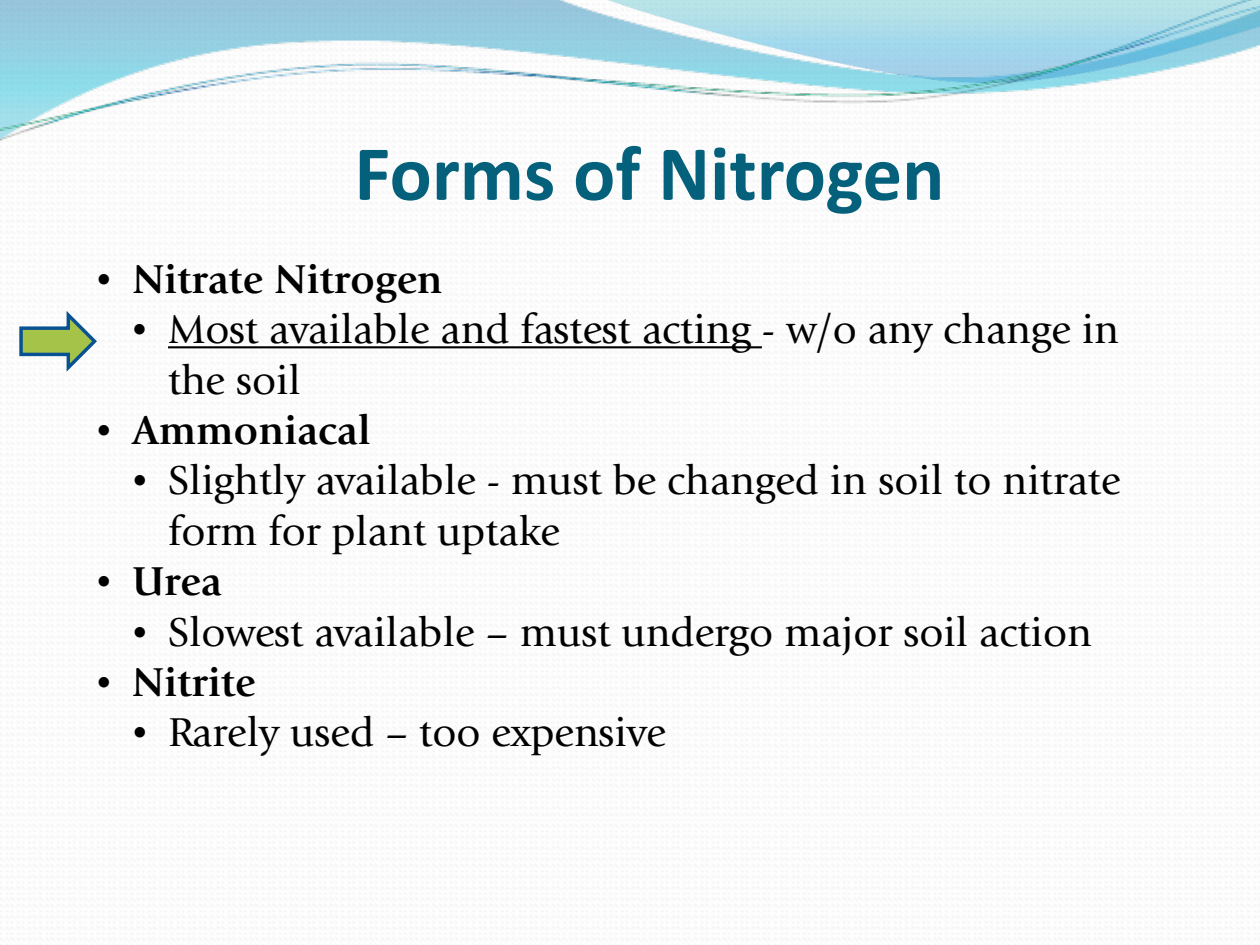
<style>
.page{position:relative;width:1260px;height:945px;background:#fff}
.page>*{position:absolute;margin:0;border:0;box-sizing:border-box;transform-origin:0 0}
.t1{font:700 78.75px "Calibri";color:#05617b}
.t2{font:42px/50.4px "Giovanni Std";color:#000}
.t3{font:700 42px "Giovanni Std";color:#000}
.s1{font-family:"Times New Roman";font-weight:400}
.s2{font-family:"Times New Roman"}
</style>
<div class="page">
<img style="left:0;top:0;width:1258px;height:141px">
<img style="left:0;top:7px;width:1260px;height:125px">
<hr style="left:168px;top:346px;width:594px;height:2px;background:#000">
<svg style="left:18px;top:307px;width:81px;height:69px"></svg>
<h1 class="t1" style="left:354px;top:118px;width:592px">Forms of Nitrogen</h1>
<p class="t3" style="left:97px;top:255px;width:348px"><span class="s1">•</span> Nitrate Nitrogen</p>
<p class="t2" style="left:168px;top:305px;width:953px;text-indent:-36px"><span class="s2">•</span> Most available and fastest acting - w/o any change in the soil</p>
<p class="t3" style="left:97px;top:406px;width:276px"><span class="s1">•</span> Ammoniacal</p>
<p class="t2" style="left:168px;top:456px;width:954px;text-indent:-36px"><span class="s2">•</span> Slightly available - must be changed in soil to nitrate form for plant uptake</p>
<p class="t3" style="left:97px;top:557px;width:127px"><span class="s1">•</span> Urea</p>
<p class="t2" style="left:132px;top:607px;width:961px"><span class="s2">•</span> Slowest available – must undergo major soil action</p>
<p class="t3" style="left:97px;top:658px;width:160px"><span class="s1">•</span> Nitrite</p>
<p class="t2" style="left:132px;top:708px;width:535px"><span class="s2">•</span> Rarely used – too expensive</p>
</div>
